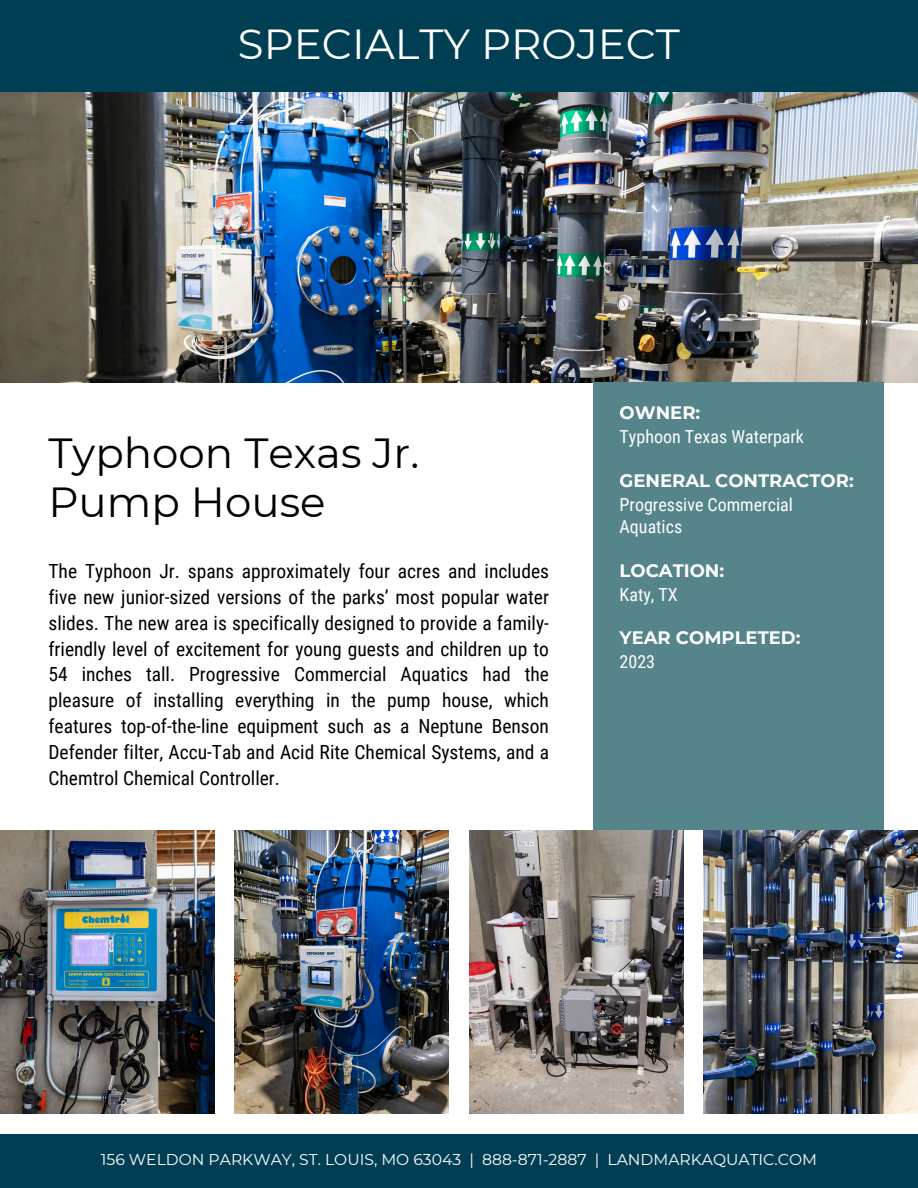
<style>
.page{position:relative;width:918px;height:1188px;background:#fff}
.page>*{position:absolute;margin:0;border:0;box-sizing:border-box;transform-origin:0 0}
.t1{font:42px/49.5px "Montserrat";color:#000}
.t2{font:42px "Montserrat";color:#fff}
.t3{font:19.5px/25.8px "Roboto Condensed";color:#000;text-align:justify}
.t4{font:18px/22.5px "Roboto Condensed";color:#fff}
.t5{font:700 18px "Montserrat";color:#fff}
.t6{font:15.6px "Montserrat";color:#fff}
</style>
<div class="page">
<div style="left:0;top:1134px;width:918px;height:54px;background:#003f53"></div>
<img style="left:0;top:92px;width:918px;height:291px">
<div style="left:593px;top:382px;width:290px;height:448px;background:#55848a"></div>
<div style="left:0;top:0;width:918px;height:92px;background:#003f53"></div>
<img style="left:0;top:830px;width:215px;height:284px">
<img style="left:234px;top:830px;width:215px;height:284px">
<img style="left:469px;top:830px;width:215px;height:284px">
<img style="left:703px;top:830px;width:215px;height:284px">
<p class="t2" style="left:238px;top:19px;width:444px">SPECIALTY PROJECT</p>
<h2 class="t1" style="left:48px;top:428px;width:372px">Typhoon Texas Jr.<br>Pump House</h2>
<h4 class="t3" style="left:48px;top:558px;width:502px">The Typhoon Jr. spans approximately four acres and includes five new junior-sized versions of the parks’ most popular water slides. The new area is specifically designed to provide a family&shy;friendly level of excitement for young guests and children up to 54 inches tall. Progressive Commercial Aquatics had the pleasure of installing everything in the pump house, which features top-of-the-line equipment such as a Neptune Benson Defender filter, Accu-Tab and Acid Rite Chemical Systems, and a Chemtrol Chemical Controller.</h4>
<p class="t5" style="left:620px;top:402px;width:82px">OWNER:</p>
<p class="t4" style="left:620px;top:426px;width:186px">Typhoon Texas Waterpark</p>
<p class="t5" style="left:620px;top:470px;width:236px">GENERAL CONTRACTOR:</p>
<p class="t4" style="left:620px;top:493px;width:175px">Progressive Commercial<br>Aquatics</p>
<p class="t5" style="left:620px;top:560px;width:106px">LOCATION:</p>
<p class="t4" style="left:620px;top:583px;width:60px">Katy, TX</p>
<p class="t5" style="left:620px;top:627px;width:182px">YEAR COMPLETED:</p>
<p class="t4" style="left:620px;top:651px;width:37px">2023</p>
<h1 class="t6" style="left:101px;top:1150px;width:718px">156 WELDON PARKWAY, ST. LOUIS, MO 63043 | 888-871-2887 | LANDMARKAQUATIC.COM</h1>
</div>
